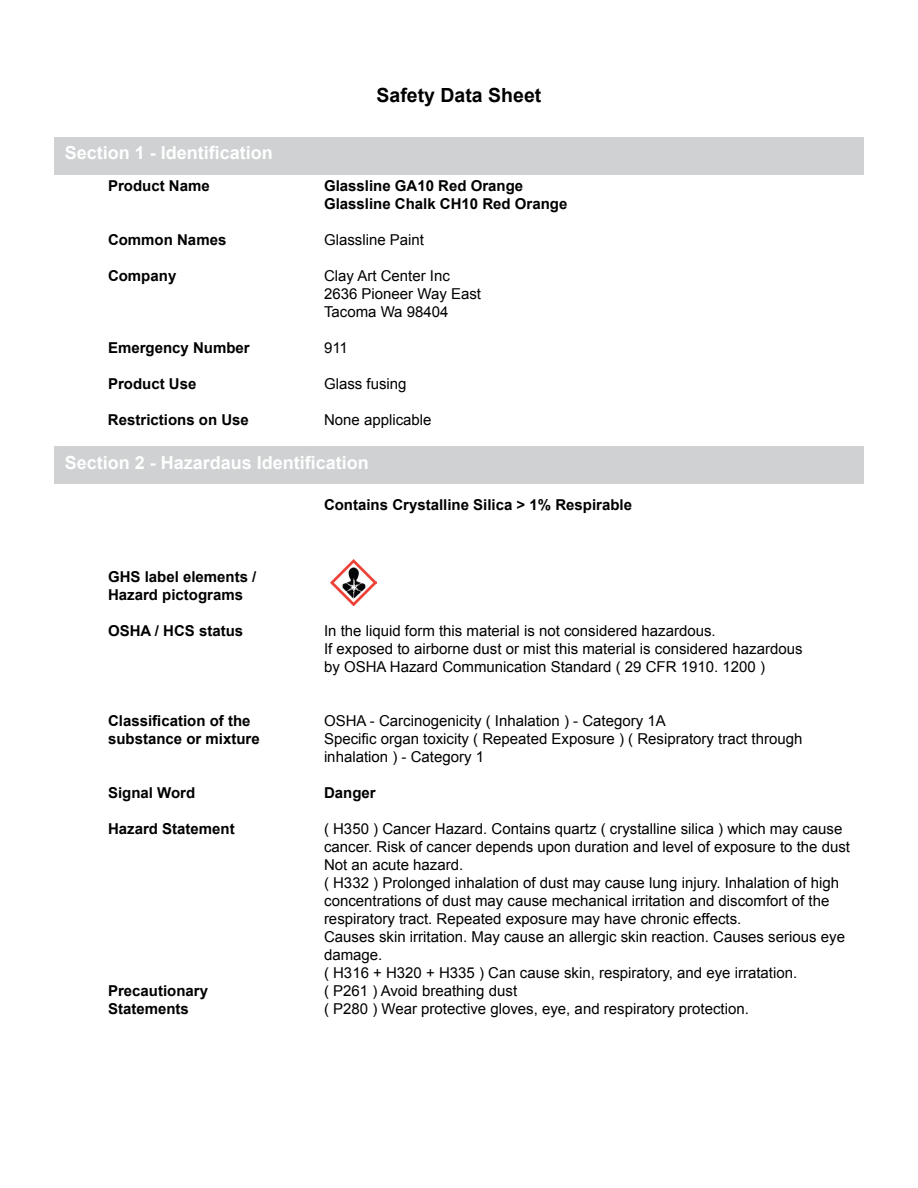
<style>
.page{position:relative;width:918px;height:1188px;background:#fff}
.page>*{position:absolute;margin:0;border:0;box-sizing:border-box;transform-origin:0 0}
.t1{font:700 19.5px "Arial";color:#000}
.t2{font:700 18px "Arial";color:#fff}
.t3{font:15px/18px "Arial";color:#000}
.t4{font:700 15px/18px "Arial";color:#000}
</style>
<div class="page">
<div style="left:54px;top:137px;width:810px;height:38px;background:#cfd1d2"></div>
<div style="left:54px;top:446px;width:810px;height:38px;background:#cfd1d2"></div>
<img style="left:330px;top:560px;width:47px;height:46px">
<h1 class="t1" style="left:377px;top:83px;width:166px">Safety Data Sheet</h1>
<p class="t2" style="left:65px;top:141px;width:210px">Section 1 - Identification</p>
<p class="t4" style="left:108px;top:177px;width:103px">Product Name</p>
<p class="t4" style="left:324px;top:177px;width:245px">Glassline GA10 Red Orange<br>Glassline Chalk CH10 Red Orange</p>
<p class="t4" style="left:108px;top:231px;width:120px">Common Names</p>
<p class="t3" style="left:324px;top:231px;width:102px">Glassline Paint</p>
<p class="t4" style="left:108px;top:267px;width:70px">Company</p>
<p class="t3" style="left:324px;top:267px;width:159px">Clay Art Center Inc<br>2636 Pioneer Way East<br>Tacoma Wa 98404</p>
<p class="t4" style="left:108px;top:339px;width:143px">Emergency Number</p>
<p class="t3" style="left:324px;top:339px;width:25px">911</p>
<p class="t4" style="left:108px;top:375px;width:90px">Product Use</p>
<p class="t3" style="left:324px;top:375px;width:84px">Glass fusing</p>
<p class="t4" style="left:108px;top:411px;width:142px">Restrictions on Use</p>
<p class="t3" style="left:324px;top:411px;width:109px">None applicable</p>
<p class="t2" style="left:65px;top:451px;width:306px">Section 2 - Hazardaus Identification</p>
<p class="t4" style="left:324px;top:496px;width:310px">Contains Crystalline Silica &gt; 1% Respirable</p>
<p class="t4" style="left:108px;top:568px;width:150px">GHS label elements /<br>Hazard pictograms</p>
<p class="t4" style="left:108px;top:622px;width:137px">OSHA / HCS status</p>
<p class="t3" style="left:324px;top:622px;width:480px">In the liquid form this material is not considered hazardous.<br>If exposed to airborne dust or mist this material is considered hazardous by OSHA Hazard Communication Standard ( 29 CFR 1910. 1200 )</p>
<p class="t4" style="left:108px;top:712px;width:144px">Classification of the</p>
<p class="t3" style="left:324px;top:712px;width:343px">OSHA - Carcinogenicity ( Inhalation ) - Category 1A</p>
<p class="t4" style="left:108px;top:730px;width:153px">substance or mixture</p>
<p class="t3" style="left:324px;top:730px;width:480px">Specific organ toxicity ( Repeated Exposure ) ( Resipratory tract through inhalation ) - Category 1</p>
<p class="t4" style="left:108px;top:784px;width:89px">Signal Word</p>
<p class="t4" style="left:324px;top:784px;width:53px">Danger</p>
<p class="t4" style="left:108px;top:820px;width:128px">Hazard Statement</p>
<p class="t3" style="left:324px;top:820px;width:528px">( H350 ) Cancer Hazard. Contains quartz ( crystalline silica ) which may cause cancer. Risk of cancer depends upon duration and level of exposure to the dust Not an acute hazard.<br>( H332 ) Prolonged inhalation of dust may cause lung injury. Inhalation of high concentrations of dust may cause mechanical irritation and discomfort of the respiratory tract. Repeated exposure may have chronic effects.<br>Causes skin irritation. May cause an allergic skin reaction. Causes serious eye damage.<br>( H316 + H320 + H335 ) Can cause skin, respiratory, and eye irratation.</p>
<p class="t4" style="left:108px;top:982px;width:102px">Precautionary</p>
<p class="t3" style="left:324px;top:982px;width:195px">( P261 ) Avoid breathing dust</p>
<p class="t4" style="left:108px;top:1000px;width:82px">Statements</p>
<p class="t3" style="left:324px;top:1000px;width:426px">( P280 ) Wear protective gloves, eye, and respiratory protection.</p>
</div>
